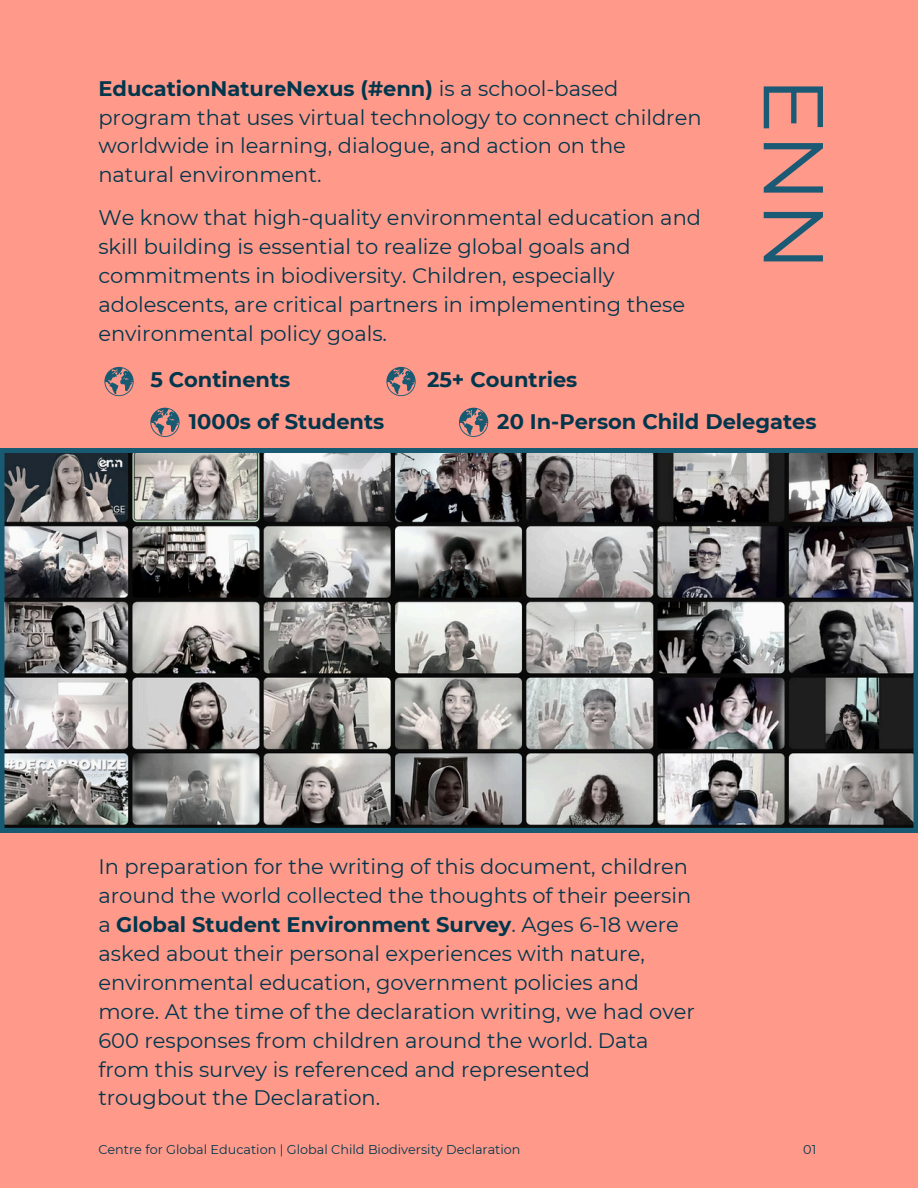
<style>
.page{position:relative;width:918px;height:1188px;background:#ff998a}
.page>*{position:absolute;margin:0;border:0;box-sizing:border-box;transform-origin:0 0}
.t1{font:84.6px "Montserrat";color:#1a5a74}
.t2{font:21px/28.8px "Montserrat";color:#01364c}
.t3{font:700 21px "Montserrat";color:#01364c}
.t4{font:12.75px "Montserrat";color:#01364c}
.s1{font-weight:700}
</style>
<div class="page">
<svg style="left:104px;top:367px;width:30px;height:29px"></svg>
<svg style="left:459px;top:408px;width:29px;height:29px"></svg>
<svg style="left:150px;top:408px;width:30px;height:29px"></svg>
<svg style="left:386px;top:367px;width:30px;height:29px"></svg>
<svg style="left:0;top:448px;width:918px;height:384px;background:#808181"></svg>
<h3 class="t2" style="left:98px;top:74px;width:605px"><span class="s1">EducationNatureNexus (#enn)</span> is a school-based program that uses virtual technology to connect children worldwide in learning, dialogue, and action on the natural environment.</h3>
<h3 class="t2" style="left:98px;top:203px;width:604px">We know that high-quality environmental education and skill building is essential to realize global goals and commitments in biodiversity. Children, especially adolescents, are critical partners in implementing these environmental policy goals.</h3>
<p class="t3" style="left:150px;top:366px;width:142px">5 Continents</p>
<p class="t3" style="left:427px;top:366px;width:152px">25+ Countries</p>
<p class="t1" style="left:846px;top:77px;width:196px;rotate:90deg">ENN</p>
<h2 class="t3" style="left:189px;top:409px;width:197px">1000s of Students</h2>
<h2 class="t3" style="left:497px;top:409px;width:321px">20 In-Person Child Delegates</h2>
<h3 class="t2" style="left:98px;top:853px;width:598px">In preparation for the writing of this document, children around the world collected the thoughts of their peersin a <span class="s1">Global Student Environment Survey</span>. Ages 6-18 were asked about their personal experiences with nature, environmental education, government policies and more. At the time of the declaration writing, we had over 600 responses from children around the world. Data from this survey is referenced and represented trougbout the Declaration.</h3>
<p class="t4" style="left:98px;top:1141px;width:424px">Centre for Global Education | Global Child Biodiversity Declaration</p>
<h1 class="t4" style="left:803px;top:1141px;width:15px">01</h1>
</div>
